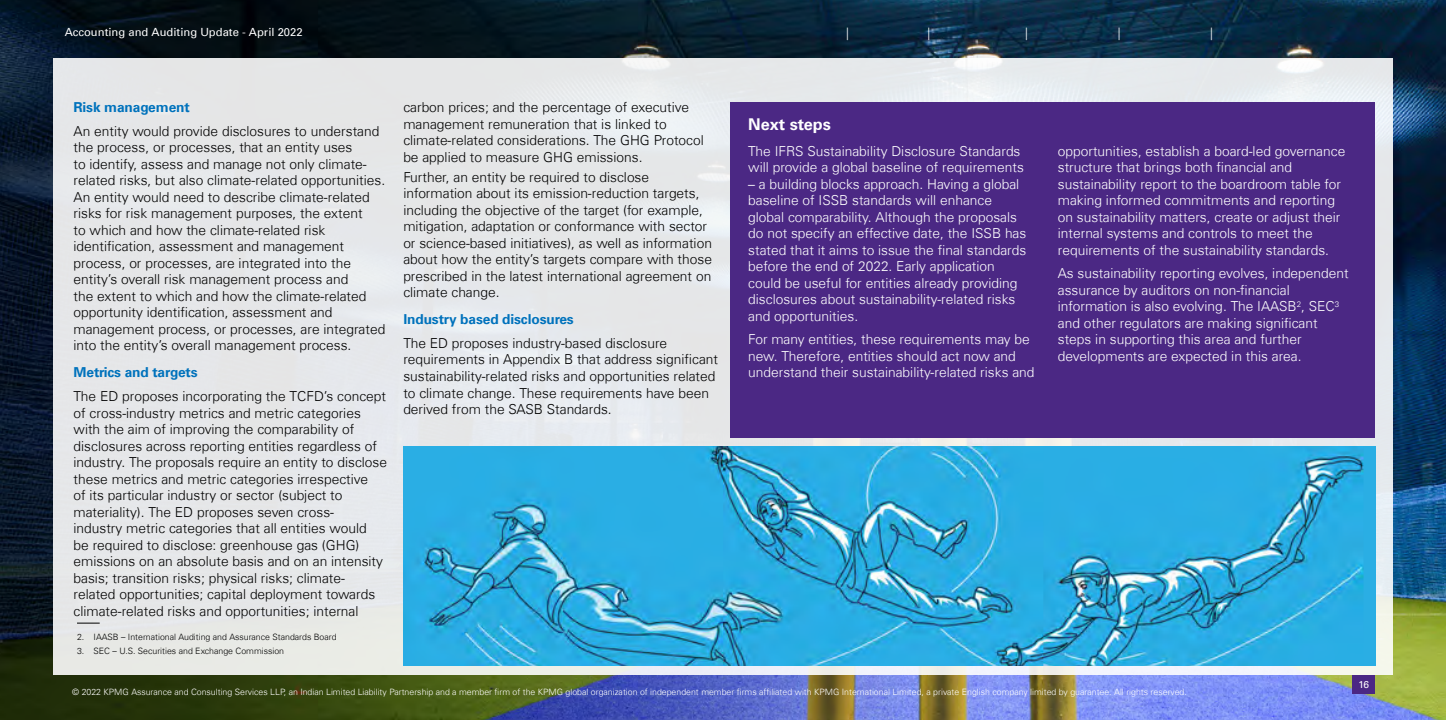
<style>
.page{position:relative;width:1446px;height:720px;background:#fff}
.page>*{position:absolute;margin:0;border:0;box-sizing:border-box;transform-origin:0 0}
.t1{font:700 16.25px "Universfor KPMG";color:#fff}
.t2{font:300 13.75px/16.5px "Universfor KPMG";color:#000}
.t3{font:300 13.75px/16.5px "Universfor KPMG";color:#fff}
.t4{font:700 13.75px "Universfor KPMG";letter-spacing:-.01em;color:#0072bc}
.t5{font:300 12.5px "Universfor KPMG";color:#fff}
.t6{font:11.25px "Universfor KPMG";color:#fff}
.t7{font:10px "Universfor KPMG";color:#fff}
.t8{font:300 8.75px "Universfor KPMG";color:#fff}
.t9{font:300 8.75px "Universfor KPMG";color:#000}
</style>
<div class="page">
<img style="left:0;top:0;width:1446px;height:719px">
<div style="left:53px;top:58px;width:1340px;height:617px;background:#e5e7e9"></div>
<div style="left:1352px;top:675px;width:23px;height:18px;background:#4b2884"></div>
<div style="left:730px;top:102px;width:645px;height:336px;background:#4b2884"></div>
<svg style="left:77px;top:622px;width:23px;height:1px"></svg>
<img style="left:403px;top:446px;width:972px;height:219px">
<p class="t6" style="left:65px;top:26px;width:239px">Accounting and Auditing Update - April 2022</p>
<p class="t5" style="left:846px;top:25px;width:4px">|</p>
<p class="t5" style="left:927px;top:25px;width:4px">|</p>
<p class="t5" style="left:1025px;top:25px;width:4px">|</p>
<p class="t5" style="left:1117px;top:25px;width:4px">|</p>
<p class="t5" style="left:1210px;top:25px;width:4px">|</p>
<p class="t4" style="left:74px;top:99px;width:118px">Risk management</p>
<p class="t2" style="left:74px;top:122px;width:313px">An entity would provide disclosures to understand the process, or processes, that an entity uses<br>to identify, assess and manage not only climate&shy;related risks, but also climate-related opportunities.<br>An entity would need to describe climate-related risks for risk management purposes, the extent<br>to which and how the climate-related risk identification, assessment and management process, or processes, are integrated into the entity’s overall risk management process and<br>the extent to which and how the climate-related opportunity identification, assessment and management process, or processes, are integrated into the entity’s overall management process.</p>
<p class="t4" style="left:74px;top:364px;width:126px">Metrics and targets</p>
<p class="t2" style="left:74px;top:388px;width:315px">The ED proposes incorporating the TCFD’s concept of cross-industry metrics and metric categories with the aim of improving the comparability of disclosures across reporting entities regardless of industry. The proposals require an entity to disclose these metrics and metric categories irrespective<br>of its particular industry or sector (subject to materiality). The ED proposes seven cross-<br>industry metric categories that all entities would<br>be required to disclose: greenhouse gas (GHG) emissions on an absolute basis and on an intensity basis; transition risks; physical risks; climate&shy;related opportunities; capital deployment towards climate-related risks and opportunities; internal</p>
<p class="t9" style="left:77px;top:631px;width:261px">2. IAASB – International Auditing and Assurance Standards Board</p>
<p class="t9" style="left:77px;top:645px;width:209px">3. SEC – U.S. Securities and Exchange Commission</p>
<p class="t2" style="left:403px;top:99px;width:302px">carbon prices; and the percentage of executive management remuneration that is linked to climate-related considerations. The GHG Protocol be applied to measure GHG emissions.</p>
<p class="t2" style="left:403px;top:168px;width:310px">Further, an entity be required to disclose information about its emission-reduction targets, including the objective of the target (for example, mitigation, adaptation or conformance with sector or science-based initiatives), as well as information about how the entity’s targets compare with those prescribed in the latest international agreement on climate change.</p>
<p class="t4" style="left:403px;top:311px;width:172px">Industry based disclosures</p>
<p class="t2" style="left:403px;top:334px;width:316px">The ED proposes industry-based disclosure requirements in Appendix B that address significant sustainability-related risks and opportunities related to climate change. These requirements have been derived from the SASB Standards.</p>
<p class="t1" style="left:748px;top:115px;width:84px">Next steps</p>
<p class="t3" style="left:748px;top:142px;width:277px">The IFRS Sustainability Disclosure Standards will provide a global baseline of requirements</p>
<p class="t3" style="left:748px;top:175px;width:280px">– a building blocks approach. Having a global baseline of ISSB standards will enhance global comparability. Although the proposals do not specify an effective date, the ISSB has stated that it aims to issue the final standards before the end of 2022. Early application could be useful for entities already providing disclosures about sustainability-related risks and opportunities.</p>
<p class="t3" style="left:748px;top:331px;width:288px">For many entities, these requirements may be new. Therefore, entities should act now and understand their sustainability-related risks and</p>
<p class="t3" style="left:1058px;top:142px;width:289px">opportunities, establish a board-led governance structure that brings both financial and sustainability report to the boardroom table for making informed commitments and reporting on sustainability matters, create or adjust their internal systems and controls to meet the requirements of the sustainability standards.</p>
<p class="t3" style="left:1058px;top:265px;width:292px">As sustainability reporting evolves, independent assurance by auditors on non-financial information is also evolving. The IAASB<sup>2</sup>, SEC<sup>3 </sup>and other regulators are making significant steps in supporting this area and further developments are expected in this area.</p>
<p class="t8" style="left:72px;top:686px;width:1116px">© 2022 KPMG Assurance and Consulting Services LLP, an Indian Limited Liability Partnership and a member firm of the KPMG global organization of independent member firms affiliated with KPMG International Limited, a private English company limited by guarantee. All rights reserved.</p>
<p class="t7" style="left:1358px;top:678px;width:12px">16</p>
</div>
